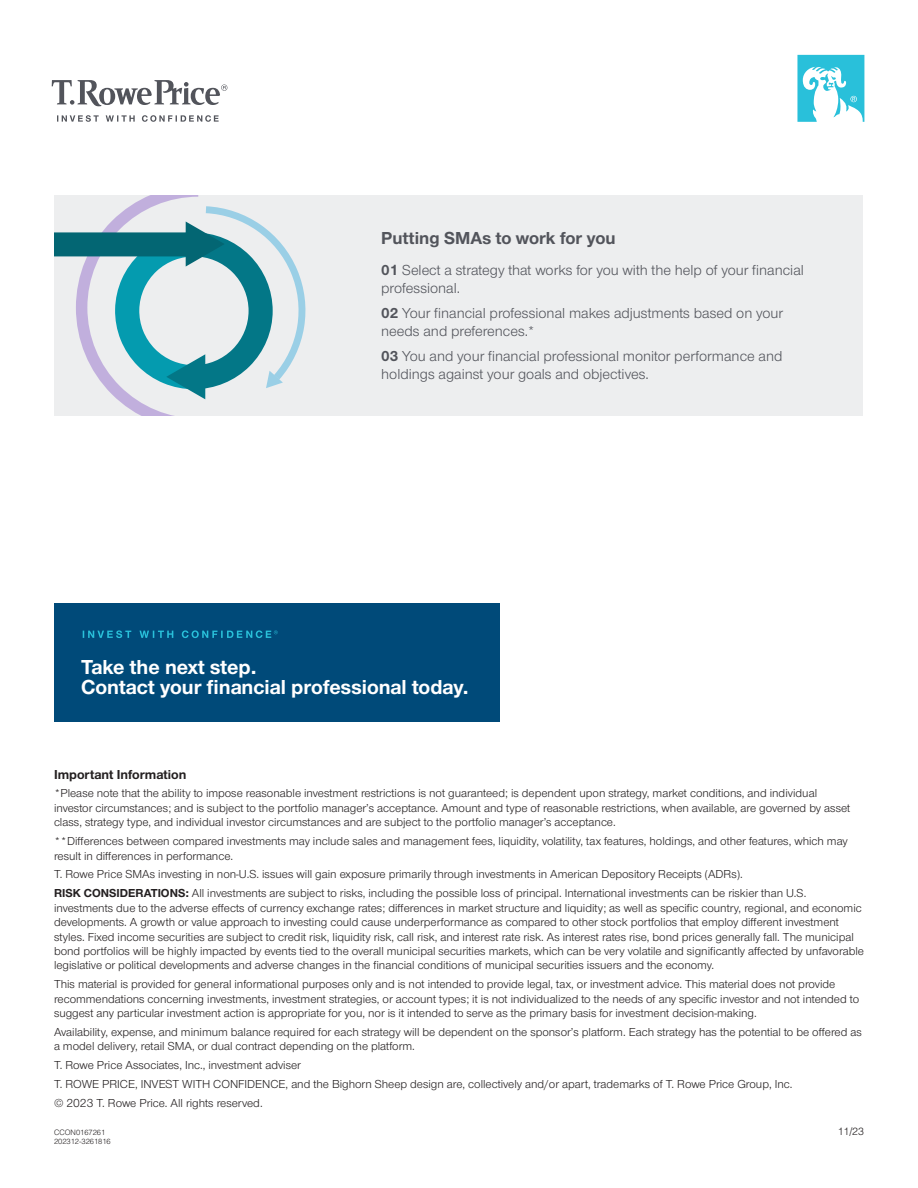
<style>
.page{position:relative;width:918px;height:1188px;background:#fff}
.page>*{position:absolute;margin:0;border:0;box-sizing:border-box;transform-origin:0 0}
.t1{font:700 21px/19.5px "Nimbus Sans Novus";color:#fff}
.t2{font:700 18px "Nimbus Sans Novus";color:#52545b}
.t3{font:15px/18px "Nimbus Sans Novus";color:#52545b}
.t4{font:700 13.5px "Nimbus Sans Novus";color:#231f20}
.t5{font:12px/14.4px "Nimbus Sans Novus";color:#231f20}
.t6{font:300 10.5px "Helvetica LT Std";color:#231f20}
.t7{font:300 7.5px "Helvetica LT Std";color:#231f20}
.s1{font-weight:700}
</style>
<div class="page">
<div style="left:54px;top:604px;width:446px;height:118px;background:#004a79"></div>
<svg style="left:83px;top:630px;width:195px;height:8px"></svg>
<svg style="left:797px;top:55px;width:67px;height:67px"></svg>
<svg style="left:57px;top:115px;width:162px;height:7px"></svg>
<svg style="left:52px;top:80px;width:175px;height:26px"></svg>
<div style="left:55px;top:195px;width:808px;height:221px;background:#edeeef"></div>
<div style="left:60px;top:232px;width:125px;height:24px;background:#036673"></div>
<svg style="left:76px;top:195px;width:230px;height:221px"></svg>
<h2 class="t2" style="left:381px;top:225px;width:236px">Putting SMAs to work for you</h2>
<p class="t3" style="left:381px;top:261px;width:424px"><span class="s1">01</span> Select a strategy that works for you with the help of your financial professional.</p>
<p class="t3" style="left:381px;top:303px;width:403px"><span class="s1">02</span> Your financial professional makes adjustments based on your needs and preferences.*</p>
<p class="t3" style="left:381px;top:346px;width:403px"><span class="s1">03</span> You and your financial professional monitor performance and holdings against your goals and objectives.</p>
<h1 class="t1" style="left:81px;top:657px;width:389px">Take the next step.<br>Contact your financial professional today.</h1>
<p class="t4" style="left:54px;top:765px;width:134px">Important Information</p>
<p class="t5" style="left:54px;top:786px;width:798px">*Please note that the ability to impose reasonable investment restrictions is not guaranteed; is dependent upon strategy, market conditions, and individual investor circumstances; and is subject to the portfolio manager’s acceptance. Amount and type of reasonable restrictions, when available, are governed by asset class, strategy type, and individual investor circumstances and are subject to the portfolio manager’s acceptance.</p>
<p class="t5" style="left:54px;top:834px;width:795px">**Differences between compared investments may include sales and management fees, liquidity, volatility, tax features, holdings, and other features, which may result in differences in performance.</p>
<p class="t5" style="left:54px;top:865px;width:754px;line-height:18.9px">T. Rowe Price SMAs investing in non-U.S. issues will gain exposure primarily through investments in American Depository Receipts (ADRs).<br><span class="s1">RISK CONSIDERATIONS:</span> All investments are subject to risks, including the possible loss of principal. International investments can be riskier than U.S.</p>
<p class="t5" style="left:54px;top:900px;width:812px">investments due to the adverse effects of currency exchange rates; differences in market structure and liquidity; as well as specific country, regional, and economic developments. A growth or value approach to investing could cause underperformance as compared to other stock portfolios that employ different investment styles. Fixed income securities are subject to credit risk, liquidity risk, call risk, and interest rate risk. As interest rates rise, bond prices generally fall. The municipal bond portfolios will be highly impacted by events tied to the overall municipal securities markets, which can be very volatile and significantly affected by unfavorable legislative or political developments and adverse changes in the financial conditions of municipal securities issuers and the economy.</p>
<p class="t5" style="left:54px;top:977px;width:807px">This material is provided for general informational purposes only and is not intended to provide legal, tax, or investment advice. This material does not provide recommendations concerning investments, investment strategies, or account types; it is not individualized to the needs of any specific investor and not intended to suggest any particular investment action is appropriate for you, nor is it intended to serve as the primary basis for investment decision-making.</p>
<p class="t5" style="left:54px;top:1024px;width:809px">Availability, expense, and minimum balance required for each strategy will be dependent on the sponsor’s platform. Each strategy has the potential to be offered as a model delivery, retail SMA, or dual contract depending on the platform.</p>
<p class="t5" style="left:54px;top:1055px;width:740px;line-height:18.9px">T. Rowe Price Associates, Inc., investment adviser<br>T. ROWE PRICE, INVEST WITH CONFIDENCE, and the Bighorn Sheep design are, collectively and/or apart, trademarks of T. Rowe Price Group, Inc. © 2023 T. Rowe Price. All rights reserved.</p>
<p class="t7" style="left:54px;top:1127px;width:53px">CCON0167261</p>
<p class="t6" style="left:838px;top:1125px;width:28px">11/23</p>
<p class="t7" style="left:54px;top:1136px;width:58px">202312-3261816</p>
</div>
